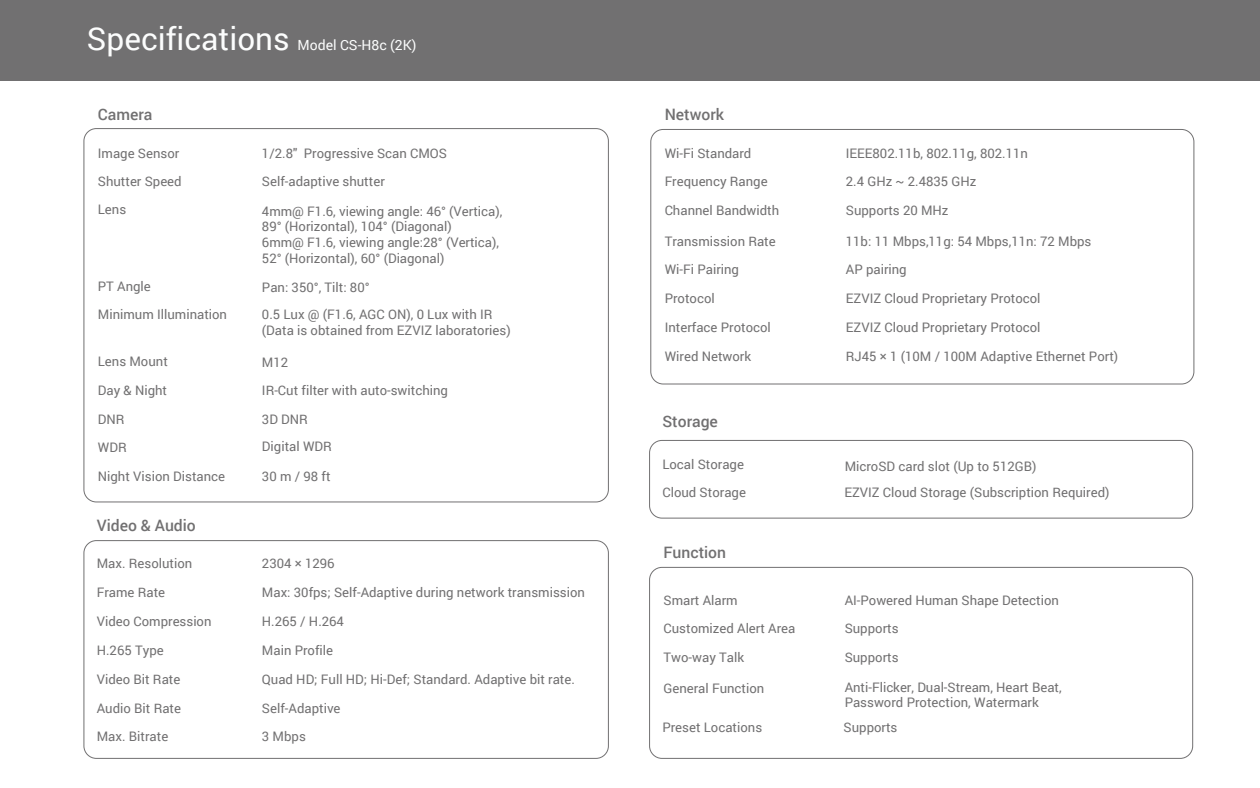
<style>
.page{position:relative;width:1260px;height:788px;background:#fff}
.page>*{position:absolute;margin:0;border:0;box-sizing:border-box;transform-origin:0 0}
.t1{font:31.5px "Roboto";color:#fcfdfd}
.t2{font:500 15.75px "Roboto";color:#717071}
.t3{font:14px "Roboto";color:#fcfdfd}
.t4{font:13.12px/15.8px "Roboto";color:#717071}
</style>
<div class="page">
<div style="left:0;top:0;width:1260px;height:80px;background:#717071"></div>
<div style="left:83px;top:540px;width:526px;height:218px;border:1px solid #717071;border-radius:12px"></div>
<div style="left:649px;top:440px;width:544px;height:78px;border:1px solid #717071;border-radius:12px"></div>
<div style="left:650px;top:129px;width:544px;height:255px;border:1px solid #717071;border-radius:12px"></div>
<div style="left:649px;top:567px;width:544px;height:191px;border:1px solid #717071;border-radius:12px"></div>
<h1 class="t1" style="left:87px;top:24px;width:204px">Specifications</h1>
<p class="t3" style="left:297px;top:38px;width:121px">Model CS-H8c (2K)</p>
<p class="t2" style="left:98px;top:108px;width:56px">Camera</p>
<p class="t4" style="left:98px;top:146px;width:83px">Image Sensor</p>
<p class="t4" style="left:262px;top:146px;width:187px">1/2.8" Progressive Scan CMOS</p>
<p class="t4" style="left:98px;top:174px;width:85px">Shutter Speed</p>
<p class="t4" style="left:262px;top:174px;width:124px">Self-adaptive shutter</p>
<p class="t4" style="left:98px;top:202px;width:30px">Lens</p>
<p class="t4" style="left:262px;top:204px;width:242px">4mm@ F1.6, viewing angle: 46° (Vertica), 89° (Horizontal), 104° (Diagonal)<br>6mm@ F1.6, viewing angle:28° (Vertica), 52° (Horizontal), 60° (Diagonal)</p>
<p class="t4" style="left:98px;top:279px;width:55px">PT Angle</p>
<p class="t4" style="left:262px;top:280px;width:109px">Pan: 350°, Tilt: 80°</p>
<p class="t4" style="left:98px;top:308px;width:131px">Minimum Illumination</p>
<p class="t4" style="left:262px;top:306px;width:250px">0.5 Lux @ (F1.6, AGC ON), 0 Lux with IR (Data is obtained from EZVIZ laboratories)</p>
<p class="t4" style="left:98px;top:354px;width:72px">Lens Mount</p>
<p class="t4" style="left:262px;top:355px;width:28px">M12</p>
<p class="t4" style="left:98px;top:383px;width:71px">Day &amp; Night</p>
<p class="t4" style="left:262px;top:383px;width:188px">IR-Cut filter with auto-switching</p>
<p class="t4" style="left:98px;top:406px;width:30px;line-height:28.3px">DNR<br>WDR</p>
<p class="t4" style="left:262px;top:412px;width:48px">3D DNR</p>
<p class="t4" style="left:262px;top:439px;width:72px">Digital WDR</p>
<p class="t4" style="left:98px;top:469px;width:129px">Night Vision Distance</p>
<p class="t4" style="left:262px;top:469px;width:70px">30 m / 98 ft</p>
<p class="t2" style="left:97px;top:519px;width:101px">Video &amp; Audio</p>
<p class="t4" style="left:97px;top:556px;width:97px">Max. Resolution</p>
<p class="t4" style="left:262px;top:556px;width:74px">2304 × 1296</p>
<p class="t4" style="left:97px;top:585px;width:70px">Frame Rate</p>
<p class="t4" style="left:262px;top:585px;width:325px">Max: 30fps; Self-Adaptive during network transmission</p>
<p class="t4" style="left:97px;top:614px;width:116px">Video Compression</p>
<p class="t4" style="left:262px;top:614px;width:84px">H.265 / H.264</p>
<p class="t4" style="left:97px;top:643px;width:69px">H.265 Type</p>
<p class="t4" style="left:262px;top:643px;width:73px">Main Profile</p>
<p class="t4" style="left:97px;top:672px;width:85px">Video Bit Rate</p>
<p class="t4" style="left:262px;top:672px;width:315px">Quad HD; Full HD; Hi-Def; Standard. Adaptive bit rate.</p>
<p class="t4" style="left:97px;top:701px;width:86px">Audio Bit Rate</p>
<p class="t4" style="left:262px;top:701px;width:80px">Self-Adaptive</p>
<p class="t4" style="left:97px;top:729px;width:73px">Max. Bitrate</p>
<p class="t4" style="left:262px;top:729px;width:45px">3 Mbps</p>
<p class="t2" style="left:665px;top:108px;width:61px">Network</p>
<p class="t4" style="left:665px;top:146px;width:88px">Wi-Fi Standard</p>
<p class="t4" style="left:846px;top:146px;width:184px">IEEE802.11b, 802.11g, 802.11n</p>
<p class="t4" style="left:665px;top:174px;width:105px">Frequency Range</p>
<p class="t4" style="left:846px;top:174px;width:132px">2.4 GHz ~ 2.4835 GHz</p>
<p class="t4" style="left:665px;top:203px;width:116px">Channel Bandwidth</p>
<p class="t4" style="left:846px;top:203px;width:104px">Supports 20 MHz</p>
<p class="t4" style="left:665px;top:228px;width:113px;line-height:28.1px">Transmission Rate<br>Wi-Fi Pairing</p>
<p class="t4" style="left:846px;top:228px;width:247px;line-height:28.1px">11b: 11 Mbps,11g: 54 Mbps,11n: 72 Mbps<br>AP pairing</p>
<p class="t4" style="left:665px;top:291px;width:52px">Protocol</p>
<p class="t4" style="left:846px;top:291px;width:196px">EZVIZ Cloud Proprietary Protocol</p>
<p class="t4" style="left:665px;top:320px;width:108px">Interface Protocol</p>
<p class="t4" style="left:846px;top:320px;width:196px">EZVIZ Cloud Proprietary Protocol</p>
<p class="t4" style="left:665px;top:349px;width:88px">Wired Network</p>
<p class="t4" style="left:846px;top:349px;width:274px">RJ45 × 1 (10M / 100M Adaptive Ethernet Port)</p>
<p class="t2" style="left:662px;top:415px;width:57px">Storage</p>
<p class="t4" style="left:662px;top:457px;width:83px">Local Storage</p>
<p class="t4" style="left:845px;top:459px;width:193px">MicroSD card slot (Up to 512GB)</p>
<p class="t4" style="left:662px;top:485px;width:85px">Cloud Storage</p>
<p class="t4" style="left:844px;top:485px;width:267px">EZVIZ Cloud Storage (Subscription Required)</p>
<p class="t2" style="left:664px;top:545px;width:64px">Function</p>
<p class="t4" style="left:664px;top:593px;width:76px">Smart Alarm</p>
<p class="t4" style="left:845px;top:593px;width:216px">AI-Powered Human Shape Detection</p>
<p class="t4" style="left:664px;top:621px;width:133px">Customized Alert Area</p>
<p class="t4" style="left:845px;top:621px;width:55px">Supports</p>
<p class="t4" style="left:664px;top:650px;width:82px">Two-way Talk</p>
<p class="t4" style="left:845px;top:650px;width:55px">Supports</p>
<p class="t4" style="left:664px;top:680px;width:102px">General Function</p>
<p class="t4" style="left:845px;top:680px;width:219px">Anti-Flicker, Dual-Stream, Heart Beat,<br>Password Protection, Watermark</p>
<p class="t4" style="left:662px;top:720px;width:101px">Preset Locations</p>
<p class="t4" style="left:844px;top:720px;width:55px">Supports</p>
</div>
